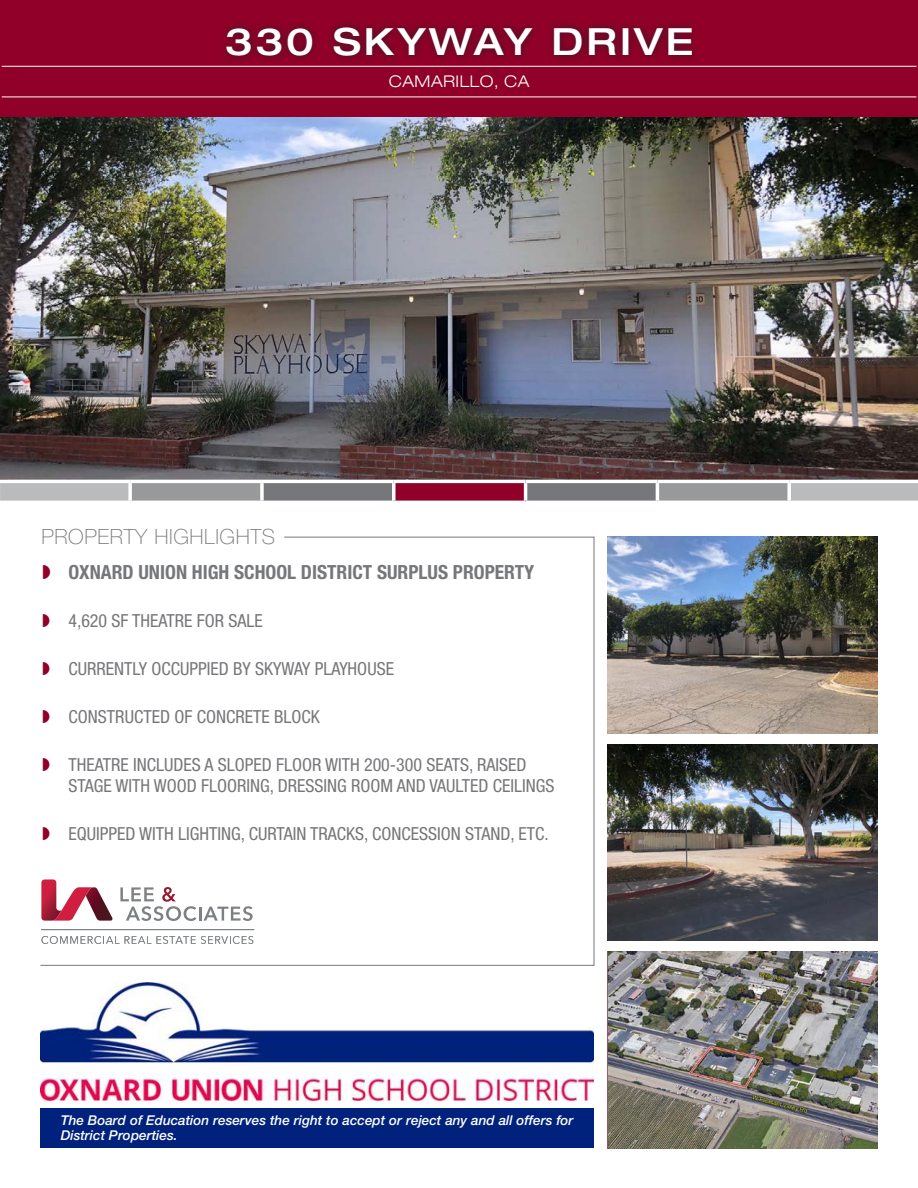
<style>
.page{position:relative;width:918px;height:1188px;background:#fff}
.page>*{position:absolute;margin:0;border:0;box-sizing:border-box;transform-origin:0 0}
.t1{font:500 expanded 37.5px "Helvetica Neue LT Std";letter-spacing:.08em;color:#fff}
.t2{font:100 21px "Helvetica Neue LT Std";letter-spacing:.03em;color:#76777a}
.t3{font:700 condensed 19.5px "Helvetica Neue LT Std";color:#76777a}
.t4{font:condensed 18px/21px "Helvetica Neue LT Std";color:#76777a}
.t5{font:300 expanded 16.2px "Helvetica Neue LT Std";letter-spacing:.03em;color:#fff}
.t6{font:italic 500 13.5px/15px "Helvetica Neue LT Std";color:#fff}
</style>
<div class="page">
<img style="left:0;top:117px;width:918px;height:363px">
<div style="left:0;top:0;width:918px;height:117px;background:#900028"></div>
<svg style="left:0;top:481px;width:918px;height:20px;background:#a6959b"></svg>
<div style="left:219px;top:20px;width:482px;height:44px;background:#231f20;opacity:.75"></div>
<hr style="left:2px;top:66px;width:915px;height:1px;background:#fff">
<hr style="left:2px;top:97px;width:915px;height:1px;background:#fff">
<img style="left:608px;top:537px;width:270px;height:196px">
<img style="left:608px;top:744px;width:270px;height:197px">
<img style="left:608px;top:951px;width:270px;height:197px">
<img style="left:41px;top:983px;width:553px;height:118px">
<div style="left:40px;top:1108px;width:554px;height:40px;background:#00227c"></div>
<svg style="left:40px;top:537px;width:554px;height:429px"></svg>
<svg style="left:120px;top:887px;width:133px;height:34px"></svg>
<svg style="left:41px;top:879px;width:72px;height:42px"></svg>
<hr style="left:41px;top:930px;width:213px;height:1px;background:#7e8183">
<svg style="left:41px;top:936px;width:212px;height:8px"></svg>
<svg style="left:43px;top:565px;width:7px;height:14px"></svg>
<svg style="left:43px;top:614px;width:6px;height:13px"></svg>
<svg style="left:43px;top:662px;width:6px;height:13px"></svg>
<svg style="left:43px;top:710px;width:6px;height:13px"></svg>
<svg style="left:43px;top:758px;width:6px;height:13px"></svg>
<svg style="left:43px;top:827px;width:6px;height:13px"></svg>
<p class="t1" style="left:225px;top:18px;width:470px">330 SKYWAY DRIVE</p>
<p class="t5" style="left:389px;top:72px;width:142px">CAMARILLO, CA</p>
<p class="t2" style="left:41px;top:525px;width:235px">PROPERTY HIGHLIGHTS</p>
<p class="t3" style="left:68px;top:561px;width:467px">OXNARD UNION HIGH SCHOOL DISTRICT SURPLUS PROPERTY</p>
<p class="t4" style="left:68px;top:610px;width:196px">4,620 SF THEATRE FOR SALE</p>
<p class="t4" style="left:68px;top:658px;width:327px">CURRENTLY OCCUPPIED BY SKYWAY PLAYHOUSE</p>
<p class="t4" style="left:68px;top:706px;width:253px">CONSTRUCTED OF CONCRETE BLOCK</p>
<p class="t4" style="left:68px;top:754px;width:487px">THEATRE INCLUDES A SLOPED FLOOR WITH 200-300 SEATS, RAISED<br>STAGE WITH WOOD FLOORING, DRESSING ROOM AND VAULTED CEILINGS</p>
<p class="t4" style="left:68px;top:823px;width:482px">EQUIPPED WITH LIGHTING, CURTAIN TRACKS, CONCESSION STAND, ETC.</p>
<p class="t6" style="left:61px;top:1113px;width:514px">The Board of Education reserves the right to accept or reject any and all offers for<br>District Properties.</p>
</div>
